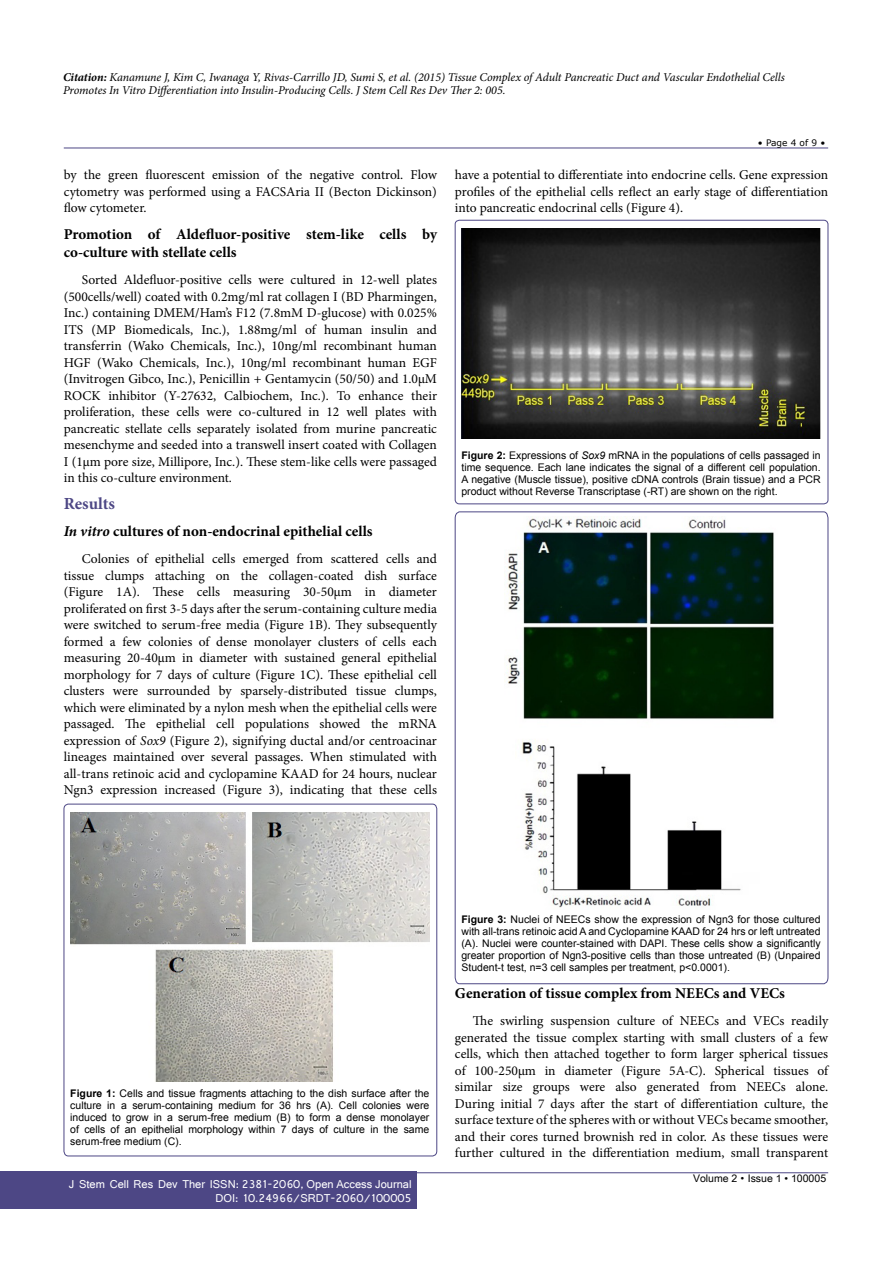
<style>
.page{position:relative;width:893px;height:1263px;background:#fff}
.page>*{position:absolute;margin:0;border:0;box-sizing:border-box;transform-origin:0 0}
.t1{font:700 16.95px "Minion Pro";color:#4d4785}
.t2{font:700 15px/18px "Minion Pro";color:#000}
.t3{font:13.5px/16.5px "Minion Pro";color:#000;text-align:justify}
.t4{font:italic 12px/13.5px "Minion Pro";letter-spacing:-.01em;color:#000}
.t5{font:12px/14.2px "Shruti";color:#fff;text-align:right}
.t6{font:10.5px/12px "Arial";color:#000;text-align:justify}
.t7{font:10.5px "Arial Unicode MS";color:#000}
.t8{font:9px "MS Reference Sans Serif";color:#000}
.s1{font-weight:700}
.s2{font-style:italic}
.s3{font-family:"Batang"}
</style>
<div class="page">
<hr style="left:64px;top:148px;width:764px;height:1px;background:#4d4785">
<hr style="left:64px;top:1172px;width:764px;height:1px;background:#4d4785">
<div style="left:0;top:1171px;width:417px;height:38px;background:#4d4785"></div>
<div style="left:64px;top:804px;width:373px;height:352px;border:1px solid #4d4785;border-radius:5px"></div>
<div style="left:455px;top:220px;width:373px;height:284px;border:1px solid #4d4785;border-radius:4px"></div>
<svg style="left:455px;top:511px;width:373px;height:473px"></svg>
<img style="left:70px;top:812px;width:359px;height:269px">
<img style="left:461px;top:228px;width:360px;height:210px">
<img style="left:504px;top:517px;width:274px;height:392px">
<p class="t4" style="left:63px;top:70px;width:723px"><span class="s1">Citation:</span> Kanamune J, Kim C, Iwanaga Y, Rivas-Carrillo JD, Sumi S, et al. (2015) Tissue Complex of Adult Pancreatic Duct and Vascular Endothelial Cells<br>Promotes In Vitro Differentiation into Insulin-Producing Cells. J Stem Cell Res Dev Ther 2: 005.</p>
<p class="t3" style="left:64px;top:167px;width:375px">by the green fluorescent emission of the negative control. Flow cytometry was performed using a FACSAria II (Becton Dickinson) flow cytometer.</p>
<p class="t2" style="left:64px;top:225px;width:375px">Promotion of Aldefluor-positive stem-like cells by co-culture with stellate cells</p>
<p class="t3" style="left:64px;top:272px;width:375px;text-indent:18px">Sorted Aldefluor-positive cells were cultured in 12-well plates (500cells/well) coated with 0.2mg/ml rat collagen I (BD Pharmingen, Inc.) containing DMEM/Ham’s F12 (7.8mM D-glucose) with 0.025% ITS (MP Biomedicals, Inc.), 1.88mg/ml of human insulin and transferrin (Wako Chemicals, Inc.), 10ng/ml recombinant human HGF (Wako Chemicals, Inc.), 10ng/ml recombinant human EGF (Invitrogen Gibco, Inc.), Penicillin + Gentamycin (50/50) and 1.0µM ROCK inhibitor (Y-27632, Calbiochem, Inc.). To enhance their proliferation, these cells were co-cultured in 12 well plates with pancreatic stellate cells separately isolated from murine pancreatic mesenchyme and seeded into a transwell insert coated with Collagen I (1µm pore size, Millipore, Inc.). These stem-like cells were passaged in this co-culture environment.</p>
<p class="t1" style="left:64px;top:492px;width:53px">Results</p>
<p class="t2" style="left:64px;top:522px;width:310px"><span class="s2">In vitro</span> cultures of non-endocrinal epithelial cells</p>
<p class="t3" style="left:64px;top:551px;width:375px;text-indent:18px">Colonies of epithelial cells emerged from scattered cells and tissue clumps attaching on the collagen-coated dish surface (Figure 1A). These cells measuring 30-50μm in diameter proliferated on first 3-5 days after the serum-containing culture media were switched to serum-free media (Figure 1B). They subsequently formed a few colonies of dense monolayer clusters of cells each measuring 20-40μm in diameter with sustained general epithelial morphology for 7 days of culture (Figure 1C). These epithelial cell clusters were surrounded by sparsely-distributed tissue clumps, which were eliminated by a nylon mesh when the epithelial cells were passaged. The epithelial cell populations showed the mRNA expression of <span class="s2">Sox9</span> (Figure 2), signifying ductal and/or centroacinar lineages maintained over several passages. When stimulated with all-trans retinoic acid and cyclopamine KAAD for 24 hours, nuclear Ngn3 expression increased (Figure 3), indicating that these cells</p>
<p class="t8" style="left:758px;top:137px;width:69px">• Page 4 of 9 •</p>
<p class="t3" style="left:455px;top:167px;width:375px">have a potential to differentiate into endocrine cells. Gene expression profiles of the epithelial cells reflect an early stage of differentiation into pancreatic endocrinal cells (Figure 4).</p>
<p class="t6" style="left:461px;top:450px;width:361px"><span class="s1">Figure 2:</span> Expressions of <span class="s2">Sox9</span> mRNA in the populations of cells passaged in time sequence. Each lane indicates the signal of a different cell population.<br>A negative (Muscle tissue), positive cDNA controls (Brain tissue) and a PCR product without Reverse Transcriptase (-RT) are shown on the right.</p>
<p class="t6" style="left:70px;top:1087px;width:361px"><span class="s1">Figure 1:</span> Cells and tissue fragments attaching to the dish surface after the culture in a serum-containing medium for 36 hrs (A). Cell colonies were induced to grow in a serum-free medium (B) to form a dense monolayer of cells of an epithelial morphology within 7 days of culture in the same serum-free medium (C).</p>
<p class="t5" style="left:69px;top:1176px;width:344px">J Stem Cell Res Dev Ther ISSN: 2381-2060, Open Access Journal<br>DOI: 10.24966/SRDT-2060/100005</p>
<p class="t6" style="left:461px;top:914px;width:361px"><span class="s1">Figure 3:</span> Nuclei of NEECs show the expression of Ngn3 for those cultured with all-trans retinoic acid A and Cyclopamine KAAD for 24 hrs or left untreated (A). Nuclei were counter-stained with DAPI. These cells show a significantly greater proportion of Ngn3-positive cells than those untreated (B) (Unpaired Student-t test, n=3 cell samples per treatment, p&lt;0.0001).</p>
<p class="t2" style="left:455px;top:984px;width:331px">Generation of tissue complex from NEECs and VECs</p>
<p class="t3" style="left:455px;top:1013px;width:375px;text-indent:18px">The swirling suspension culture of NEECs and VECs readily generated the tissue complex starting with small clusters of a few cells, which then attached together to form larger spherical tissues of 100-250μm in diameter (Figure 5A-C). Spherical tissues of similar size groups were also generated from NEECs alone.<br>During initial 7 days after the start of differentiation culture, the surface texture of the spheres with or without VECs became smoother, and their cores turned brownish red in color. As these tissues were further cultured in the differentiation medium, small transparent</p>
<p class="t7" style="left:693px;top:1170px;width:135px">Volume 2 <span class="s3">•</span> Issue 1 • 100005</p>
</div>
